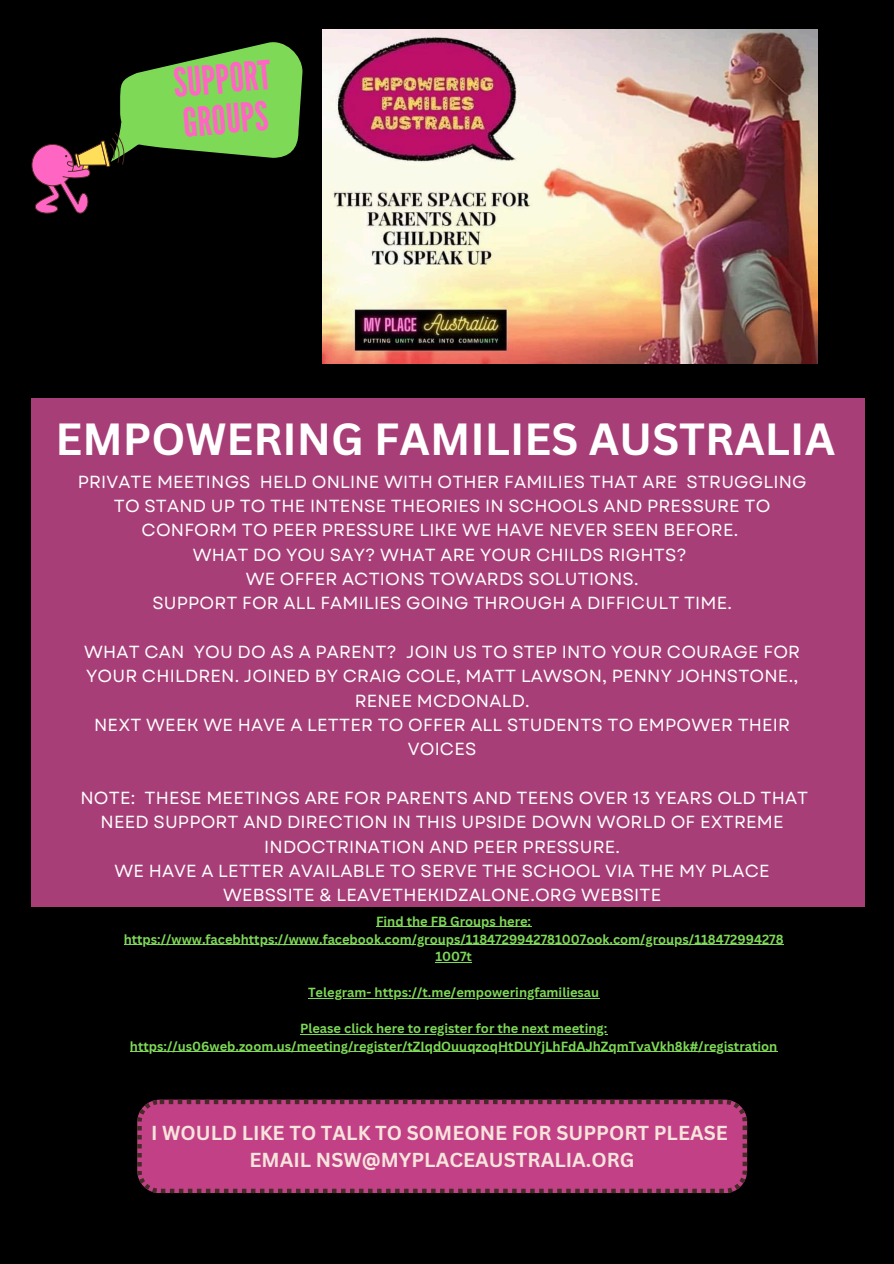
<style>
.page{position:relative;width:894px;height:1264px;background:#fff}
.page>*{position:absolute;margin:0;border:0;box-sizing:border-box;transform-origin:0 0}
.t1{font:700 43.8px "Canva Sans";color:#fff}
.t2{font:40.05px/40.5px "League Gothic";color:#ff66c4}
.t3{font:700 19.65px/27px "Canva Sans";color:#f6e4dd;text-align:center}
.t4{font:17.55px/24.3px "Garet";letter-spacing:.01em;color:#fff;text-align:center}
.t5{font:700 12.9px/17.9px "Canva Sans";color:#7ed957;text-align:center}
</style>
<div class="page">
<div style="left:0;top:0;width:893px;height:1263px;background:#000"></div>
<svg style="left:31px;top:42px;width:271px;height:172px"></svg>
<svg style="left:137px;top:1099px;width:609px;height:94px;fill:#c24186"></svg>
<img style="left:322px;top:29px;width:495px;height:335px">
<div style="left:31px;top:398px;width:833px;height:508px;background:#a83e77"></div>
<hr style="left:376px;top:926px;width:155px;height:1px;background:#7ed957">
<hr style="left:124px;top:944px;width:659px;height:1px;background:#7ed957">
<hr style="left:435px;top:962px;width:37px;height:1px;background:#7ed957">
<hr style="left:308px;top:997px;width:291px;height:1px;background:#7ed957">
<hr style="left:300px;top:1033px;width:307px;height:1px;background:#7ed957">
<hr style="left:130px;top:1051px;width:647px;height:1px;background:#7ed957">
<p class="t2" style="left:172px;top:64px;width:99px;rotate:-5deg">SUPPORT<br>GROUPS</p>
<p class="t1" style="left:55px;top:408px;width:781px">EMPOWERING FAMILIES AUSTRALIA</p>
<h1 class="t4" style="left:78px;top:469px;width:730px">PRIVATE MEETINGS HELD ONLINE WITH OTHER FAMILIES THAT ARE STRUGGLING TO STAND UP TO THE INTENSE THEORIES IN SCHOOLS AND PRESSURE TO CONFORM TO PEER PRESSURE LIKE WE HAVE NEVER SEEN BEFORE.<br>WHAT DO YOU SAY? WHAT ARE YOUR CHILDS RIGHTS?<br>WE OFFER ACTIONS TOWARDS SOLUTIONS.<br>SUPPORT FOR ALL FAMILIES GOING THROUGH A DIFFICULT TIME.</h1>
<h4 class="t4" style="left:84px;top:639px;width:717px">WHAT CAN YOU DO AS A PARENT? JOIN US TO STEP INTO YOUR COURAGE FOR YOUR CHILDREN. JOINED BY CRAIG COLE, MATT LAWSON, PENNY JOHNSTONE., RENEE MCDONALD.<br>NEXT WEEK WE HAVE A LETTER TO OFFER ALL STUDENTS TO EMPOWER THEIR VOICES</h4>
<h4 class="t4" style="left:80px;top:785px;width:729px">NOTE: THESE MEETINGS ARE FOR PARENTS AND TEENS OVER 13 YEARS OLD THAT NEED SUPPORT AND DIRECTION IN THIS UPSIDE DOWN WORLD OF EXTREME INDOCTRINATION AND PEER PRESSURE.<br>WE HAVE A LETTER AVAILABLE TO SERVE THE SCHOOL VIA THE MY PLACE WEBSSITE &amp; LEAVETHEKIDZALONE.ORG WEBSITE</h4>
<h4 class="t5" style="left:376px;top:911px;width:156px">Find the FB Groups here:</h4>
<p class="t5" style="left:124px;top:929px;width:661px">https://www.facebhttps://www.facebook.com/groups/1184729942781007ook.com/groups/118472994278<br>1007t</p>
<p class="t5" style="left:308px;top:983px;width:293px">Telegram- https://t.me/empoweringfamiliesau</p>
<p class="t5" style="left:300px;top:1018px;width:308px">Please click here to register for the next meeting:</p>
<h3 class="t5" style="left:130px;top:1036px;width:648px">https://us06web.zoom.us/meeting/register/tZIqdOuuqzoqHtDUYjLhFdAJhZqmTvaVkh8k#/registration</h3>
<p class="t3" style="left:151px;top:1119px;width:578px">I WOULD LIKE TO TALK TO SOMEONE FOR SUPPORT PLEASE<br>EMAIL NSW@MYPLACEAUSTRALIA.ORG</p>
</div>
